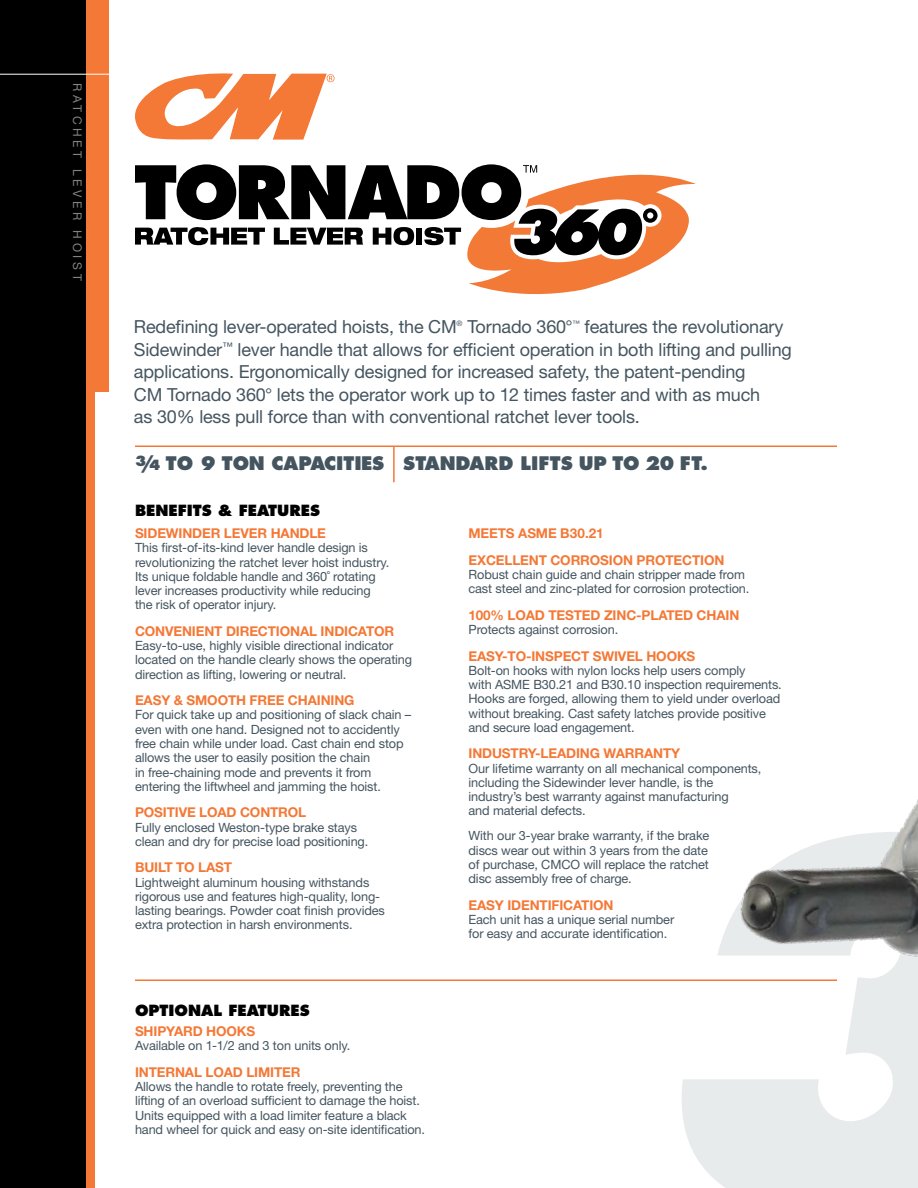
<style>
.page{position:relative;width:918px;height:1188px;background:#fff}
.page>*{position:absolute;margin:0;border:0;box-sizing:border-box;transform-origin:0 0}
.t1{font:800 18.15px "Futura";color:#455560}
.t2{font:18px/22.5px "Helvetica Neue";letter-spacing:-.01em;color:#455560}
.t3{font:800 15px "Futura";color:#000}
.t4{font:700 13.5px/26.5px "Helvetica Neue";letter-spacing:-.01em;color:#f47836}
.t5{font:12.75px/14.2px "Helvetica Neue";letter-spacing:-.01em;color:#455560}
.t6{font:12px "Helvetica Neue";letter-spacing:.3em;color:#808284}
.t7{font:7.5px "Helvetica Neue";color:#455560}
.s1{font-size:13.65px}
</style>
<div class="page">
<div style="left:0;top:0;width:87px;height:1188px;background:#000"></div>
<div style="left:87px;top:0;width:22px;height:391px;background:#f47836"></div>
<div style="left:87px;top:0;width:8px;height:1188px;background:#f47836"></div>
<hr style="left:0;top:74px;width:110px;height:1px;background:#fff">
<svg style="left:135px;top:73px;width:200px;height:67px"></svg>
<svg style="left:135px;top:164px;width:553px;height:130px"></svg>
<hr style="left:135px;top:979px;width:702px;height:2px;background:#f47836">
<hr style="left:135px;top:445px;width:702px;height:2px;background:#f47836">
<hr style="left:393px;top:446px;width:2px;height:36px;background:#f47836">
<img style="left:688px;top:181px;width:230px;height:1007px">
<p class="t6" style="left:82px;top:83px;width:199px;rotate:90deg">RATCHET LEVER HOIST</p>
<h2 class="t2" style="left:134px;top:317px;width:324px">Redefining lever-operated hoists, the CM</h2>
<p class="t7" style="left:457px;top:320px;width:7px">®</p>
<h2 class="t2" style="left:467px;top:317px;width:107px">Tornado 360°</h2>
<p class="t7" style="left:572px;top:320px;width:9px">™</p>
<p class="t2" style="left:134px;top:317px;width:660px;text-indent:451px">features the revolutionary Sidewinder<sup>™</sup> lever handle that allows for efficient operation in both lifting and pulling applications. Ergonomically designed for increased safety, the patent-pending<br>CM Tornado 360° lets the operator work up to 12 times faster and with as much<br>as 30% less pull force than with conventional ratchet lever tools.</p>
<h1 class="t1" style="left:135px;top:456px;width:574px"><sup>3</sup>/<span class="s1">4</span> TO 9 TON CAPACITIES STANDARD LIFTS UP TO 20 FT.</h1>
<p class="t3" style="left:135px;top:504px;width:187px">BENEFITS &amp; FEATURES</p>
<p class="t4" style="left:135px;top:521px;width:193px">SIDEWINDER LEVER HANDLE</p>
<p class="t5" style="left:135px;top:542px;width:256px">This first-of-its-kind lever handle design is revolutionizing the ratchet lever hoist industry.<br>Its unique foldable handle and 360˚ rotating lever increases productivity while reducing the risk of operator injury.</p>
<p class="t4" style="left:135px;top:619px;width:20px">CONVENIENT</p>
<p class="t4" style="left:226px;top:619px;width:19px">DIRECTIONAL</p>
<p class="t4" style="left:321px;top:619px;width:14px">INDICATOR</p>
<p class="t5" style="left:135px;top:639px;width:279px">Easy-to-use, highly visible directional indicator located on the handle clearly shows the operating direction as lifting, lowering or neutral.</p>
<p class="t4" style="left:135px;top:688px;width:72px">EASY &amp; SMOOTH</p>
<p class="t4" style="left:250px;top:688px;width:18px">FREE</p>
<p class="t4" style="left:288px;top:688px;width:19px">CHAININ</p>
<p class="t4" style="left:344px;top:688px;width:12px">G</p>
<p class="t5" style="left:135px;top:709px;width:278px">For quick take up and positioning of slack chain – even with one hand. Designed not to accidently free chain while under load. Cast chain end stop allows the user to easily position the chain<br>in free-chaining mode and prevents it from entering the liftwheel and jamming the hoist.</p>
<p class="t4" style="left:135px;top:800px;width:18px">POSITIVE</p>
<p class="t4" style="left:199px;top:800px;width:19px">LOAD</p>
<p class="t4" style="left:240px;top:800px;width:21px">CONTROL</p>
<p class="t5" style="left:135px;top:821px;width:235px">Fully enclosed Weston-type brake stays clean and dry for precise load positioning.</p>
<p class="t4" style="left:135px;top:855px;width:18px">BUILT</p>
<p class="t4" style="left:176px;top:855px;width:40px">TO LAST</p>
<p class="t5" style="left:135px;top:876px;width:252px">Lightweight aluminum housing withstands rigorous use and features high-quality, long&shy;lasting bearings. Powder coat finish provides extra protection in harsh environments.</p>
<p class="t3" style="left:135px;top:1004px;width:25px">OPTIONAL</p>
<p class="t3" style="left:228px;top:1004px;width:21px">FEATURES</p>
<p class="t4" style="left:135px;top:1019px;width:50px">SHIPYARD</p>
<p class="t4" style="left:206px;top:1019px;width:21px">HOOKS</p>
<p class="t5" style="left:135px;top:1040px;width:217px">Available on 1-1/2 and 3 ton units only.</p>
<p class="t4" style="left:135px;top:1060px;width:167px">INTERNAL LOAD LIMITER</p>
<p class="t5" style="left:135px;top:1080px;width:292px">Allows the handle to rotate freely, preventing the lifting of an overload sufficient to damage the hoist.<br>Units equipped with a load limiter feature a black hand wheel for quick and easy on-site identification.</p>
<p class="t4" style="left:469px;top:521px;width:137px">MEETS ASME B30.21<br>EXCELLENT CORROSION</p>
<p class="t4" style="left:637px;top:548px;width:19px">PROTECTION</p>
<p class="t5" style="left:469px;top:568px;width:282px">Robust chain guide and chain stripper made from cast steel and zinc-plated for corrosion protection.</p>
<p class="t4" style="left:469px;top:603px;width:58px">100% LOAD</p>
<p class="t4" style="left:548px;top:603px;width:18px">TESTED</p>
<p class="t4" style="left:604px;top:603px;width:56px">ZINC-PLATED</p>
<p class="t4" style="left:697px;top:603px;width:19px">CHAIN</p>
<p class="t5" style="left:469px;top:623px;width:151px">Protects against corrosion.</p>
<p class="t4" style="left:469px;top:644px;width:77px">EASY-TO-INSPECT</p>
<p class="t4" style="left:593px;top:644px;width:18px">SWIVEL</p>
<p class="t4" style="left:646px;top:644px;width:21px">HOOKS</p>
<p class="t5" style="left:469px;top:664px;width:315px">Bolt-on hooks with nylon locks help users comply<br>with ASME B30.21 and B30.10 inspection requirements.<br>Hooks are forged, allowing them to yield under overload without breaking. Cast safety latches provide positive and secure load engagement.</p>
<p class="t4" style="left:469px;top:741px;width:14px">INDUSTR</p>
<p class="t4" style="left:528px;top:741px;width:30px">Y-LEADIN</p>
<p class="t4" style="left:590px;top:741px;width:37px">G WARRANT</p>
<p class="t4" style="left:671px;top:741px;width:11px">Y</p>
<p class="t5" style="left:469px;top:762px;width:294px">Our lifetime warranty on all mechanical components, including the Sidewinder lever handle, is the industry’s best warranty against manufacturing<br>and material defects.</p>
<p class="t5" style="left:469px;top:830px;width:242px;text-align:justify">With our 3-year brake warranty, if the brake discs wear out within 3 years from the date of purchase, CMCO will replace the ratchet disc assembly free of charge.</p>
<p class="t4" style="left:469px;top:893px;width:52px">EASY IDENTIFICATION</p>
<p class="t5" style="left:469px;top:913px;width:207px">Each unit has a unique serial number for easy and accurate identification.</p>
</div>
